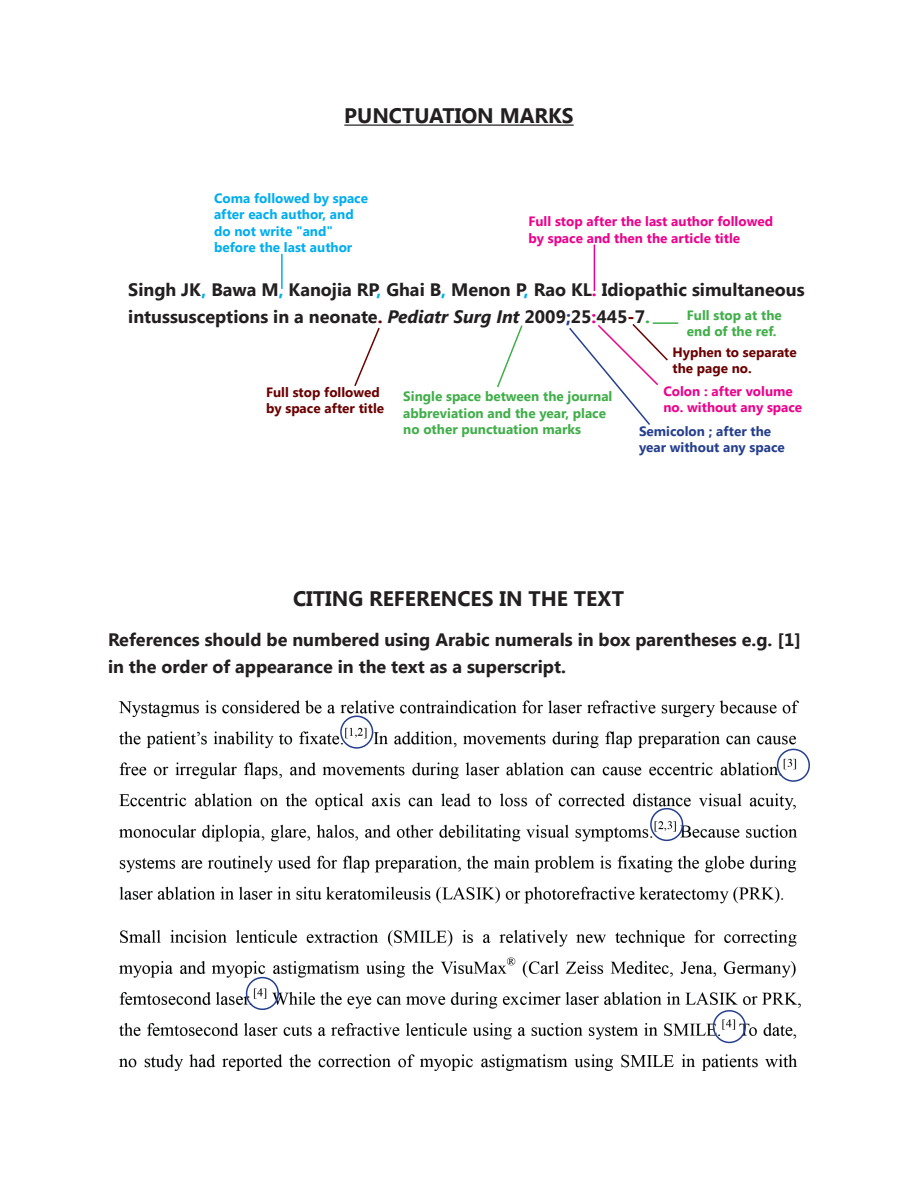
<style>
.page{position:relative;width:918px;height:1188px;background:#fff}
.page>*{position:absolute;margin:0;border:0;box-sizing:border-box;transform-origin:0 0}
.t1{font:700 21px "Segoe UI";color:#231f20}
.t2{font:700 18px/27px "Segoe UI";color:#231f20}
.t3{font:700 13.5px/16.2px "Segoe UI";color:#40ae49}
.t4{font:700 13.5px/16.2px "Segoe UI";color:#ed028c}
.t5{font:700 13.5px/16.2px "Segoe UI";color:#00aeef}
.t6{font:700 13.5px/16.2px "Segoe UI";color:#6b0101}
.t7{font:700 13.5px/16.2px "Segoe UI";color:#253f8e}
.s1{color:#00aeef}
.s2{color:#ed028c}
.s3{color:#6b0101}
.s4{font-style:italic}
.s5{color:#253f8e}
.s6{color:#40ae49}
</style>
<div class="page">
<hr style="left:344px;top:125px;width:230px;height:1px;background:#231f20">
<hr style="left:281px;top:254px;width:2px;height:35px;background:#00aeef">
<hr style="left:594px;top:245px;width:1px;height:46px;background:#ed028c">
<svg style="left:497px;top:325px;width:26px;height:63px"></svg>
<svg style="left:354px;top:327px;width:26px;height:59px"></svg>
<hr style="left:653px;top:322px;width:25px;height:2px;background:#40ae49">
<svg style="left:569px;top:322px;width:100px;height:103px"></svg>
<img style="left:118px;top:700px;width:691px;height:371px">
<div style="left:340px;top:716px;width:33px;height:33px;border:2px solid #253f8e;border-radius:50%"></div>
<div style="left:777px;top:749px;width:33px;height:33px;border:2px solid #253f8e;border-radius:50%"></div>
<div style="left:650px;top:808px;width:33px;height:33px;border:2px solid #253f8e;border-radius:50%"></div>
<div style="left:246px;top:977px;width:33px;height:33px;border:2px solid #253f8e;border-radius:50%"></div>
<div style="left:713px;top:1010px;width:33px;height:33px;border:2px solid #253f8e;border-radius:50%"></div>
<p class="t1" style="left:344px;top:101px;width:231px">Punctuation Marks</p>
<p class="t5" style="left:214px;top:190px;width:156px">Coma followed by space after each author, and do not write "and" before the last author</p>
<p class="t4" style="left:528px;top:213px;width:246px">Full stop after the last author followed by space and then the article title</p>
<p class="t2" style="left:128px;top:275px;width:678px">Singh JK<span class="s1">,</span> Bawa M<span class="s1">,</span> Kanojia RP<span class="s1">,</span> Ghai B<span class="s1">,</span> Menon P<span class="s1">,</span> Rao KL<span class="s2">.</span> Idiopathic simultaneous intussusceptions in a neonate<span class="s3">.</span> <span class="s4">Pediatr Surg Int</span> 2009<span class="s5">;</span>25<span class="s2">:</span>445<span class="s3">-</span>7<span class="s6">.</span></p>
<p class="t3" style="left:687px;top:306px;width:96px">Full stop at the end of the ref.</p>
<p class="t6" style="left:266px;top:384px;width:120px">Full stop followed by space after title</p>
<p class="t3" style="left:403px;top:388px;width:211px">Single space between the journal abbreviation and the year, place no other punctuation marks</p>
<p class="t6" style="left:672px;top:343px;width:126px">Hyphen to separate the page no.</p>
<p class="t4" style="left:663px;top:382px;width:140px">Colon : after volume no. without any space</p>
<p class="t7" style="left:639px;top:422px;width:147px">Semicolon ; after the year without any space</p>
<p class="t1" style="left:293px;top:583px;width:333px">Citing References in th e text</p>
<p class="t2" style="left:108px;top:625px;width:695px">References should be numbered using Arabic numerals in box parentheses e.g. [1] in the order of appearance in the text as a superscript.</p>
</div>
